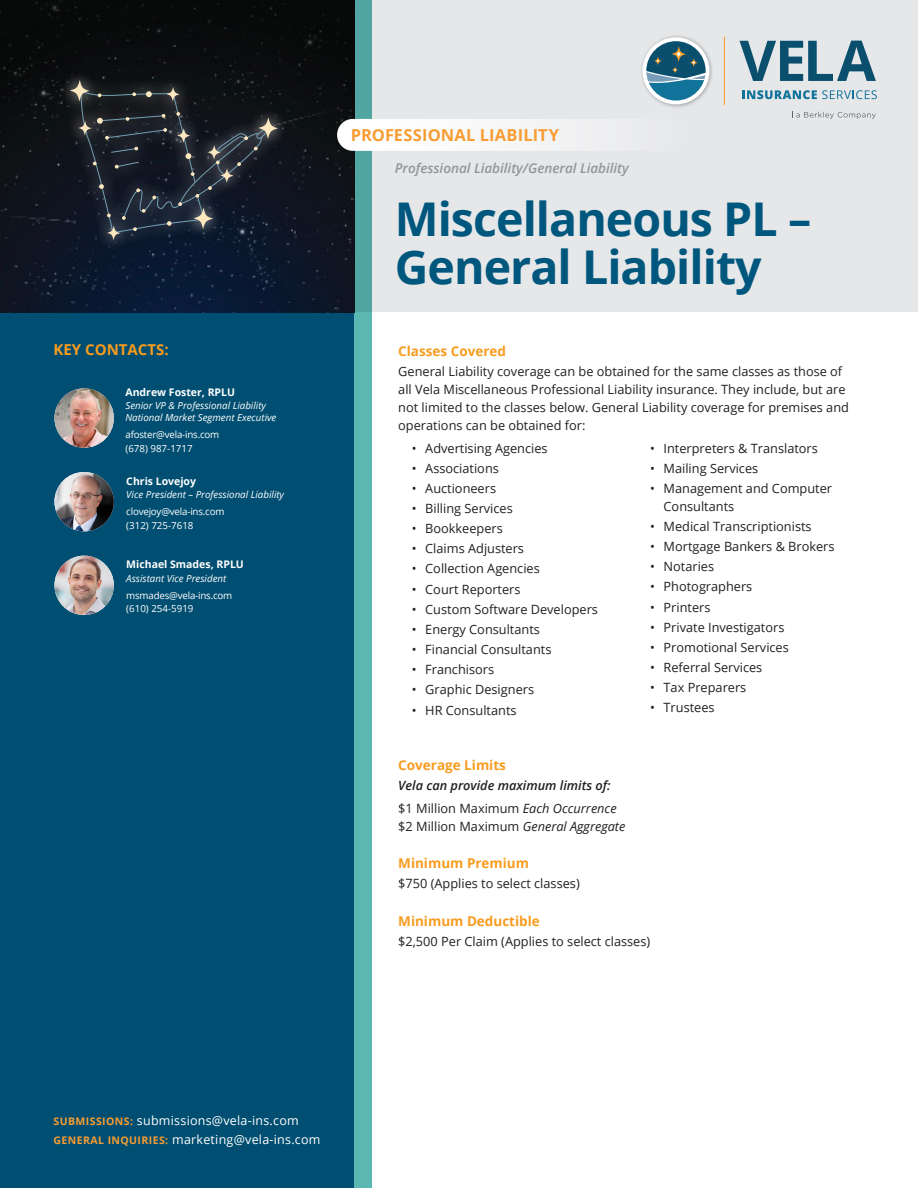
<style>
.page{position:relative;width:918px;height:1188px;background:#fff}
.page>*{position:absolute;margin:0;border:0;box-sizing:border-box;transform-origin:0 0}
.t1{font:700 46.5px "Open Sans";letter-spacing:-.02em;color:#00577e}
.t2{font:700 16.5px "Open Sans";letter-spacing:.005em;color:#f89d33}
.t3{font:700 15px "Open Sans";color:#f89c1f}
.Subheads{font:700 13.5px "Open Sans";color:#f89c1f}
.t4{font:italic 600 13.5px "Open Sans";color:#939598}
.Body_Copy___Open_San{font:12.75px/18px "Open Sans";color:#231f20}
.Body_Copy___Open_San-2{font:italic 600 12.75px "Open Sans";color:#231f20}
.t5{font:12.45px/19.2px "Open Sans";letter-spacing:.02em;color:#fff}
.t6{font:700 10.5px "Open Sans";color:#fff}
.t7{font:italic 9.75px/12px "Open Sans";color:#fff}
.t8{font:9.75px "Open Sans";letter-spacing:-.02em;color:#fff}
.t9{font:9.75px "Open Sans";color:#fff}
.s1{font-style:italic}
.s2{font-weight:700;font-size:10.5px;color:#f89d33}
</style>
<div class="page">
<div style="left:0;top:0;width:918px;height:312px;background:#e6e7e9"></div>
<div style="left:0;top:0;width:354px;height:1188px;background:#004e71"></div>
<img style="left:0;top:0;width:354px;height:312px">
<div style="left:354px;top:0;width:18px;height:1188px;background:linear-gradient(to bottom,#53a8a5,#5dbcb7)"></div>
<div style="left:59px;top:69px;width:230px;height:182px;background:#fff;opacity:.9"></div>
<svg style="left:70px;top:80px;width:208px;height:160px;background:#21262f"></svg>
<svg style="left:285px;top:54px;width:40px;height:213px;background:#0e121a"></svg>
<div style="left:337px;top:119px;width:238px;height:32px;background:#f9fafa"></div>
<hr style="left:724px;top:37px;width:1px;height:68px;background:#f89c24">
<svg style="left:739px;top:41px;width:137px;height:40px"></svg>
<svg style="left:742px;top:90px;width:135px;height:9px"></svg>
<svg style="left:792px;top:111px;width:84px;height:8px"></svg>
<img style="left:642px;top:36px;width:70px;height:71px">
<div style="left:643px;top:37px;width:66px;height:67px;background:#fff;border-radius:50%"></div>
<svg style="left:646px;top:41px;width:60px;height:60px"></svg>
<img style="left:54px;top:388px;width:60px;height:60px;border-radius:30px">
<img style="left:54px;top:472px;width:60px;height:59px;border-radius:30px">
<img style="left:54px;top:556px;width:60px;height:59px;border-radius:30px">
<p class="t3" style="left:54px;top:339px;width:117px">KEY CONTACTS:</p>
<p class="t6" style="left:125px;top:385px;width:111px">Andrew Foster, RPLU</p>
<p class="t7" style="left:125px;top:400px;width:153px">Senior VP &amp; Professional Liability<br>National Market Segment Executive</p>
<p class="t8" style="left:125px;top:428px;width:95px">afoster@vela-ins.com</p>
<p class="t9" style="left:125px;top:442px;width:69px">(678) 987-1717</p>
<p class="t6" style="left:126px;top:474px;width:71px">Chris Lovejoy</p>
<p class="t7" style="left:126px;top:488px;width:159px">Vice President – Professional Liability</p>
<p class="t8" style="left:126px;top:505px;width:100px">clovejoy@vela-ins.com</p>
<p class="t9" style="left:126px;top:519px;width:69px">(312) 725-7618</p>
<p class="t6" style="left:126px;top:557px;width:119px">Michael Smades, RPLU</p>
<p class="t7" style="left:126px;top:572px;width:101px">Assistant Vice President</p>
<p class="t8" style="left:126px;top:589px;width:108px">msmades@vela-ins.com</p>
<p class="t9" style="left:126px;top:602px;width:69px">(610) 254-5919</p>
<p class="t2" style="left:351px;top:123px;width:210px">PROFESSIONAL LIABILITY</p>
<p class="t4" style="left:395px;top:159px;width:236px">Professional Liability/General Liability</p>
<p class="t1" style="left:395px;top:186px;width:418px">Miscellaneous PL –</p>
<p class="t1" style="left:395px;top:234px;width:368px">General Liability</p>
<p class="Subheads" style="left:398px;top:342px;width:109px">Classes Covered</p>
<p class="Body_Copy___Open_San" style="left:398px;top:362px;width:452px">General Liability coverage can be obtained for the same classes as those of all Vela Miscellaneous Professional Liability insurance. They include, but are not limited to the classes below. General Liability coverage for premises and operations can be obtained for:</p>
<p class="Body_Copy___Open_San" style="left:412px;top:439px;width:137px">• Advertising Agencies</p>
<p class="Body_Copy___Open_San" style="left:412px;top:459px;width:89px">• Associations</p>
<p class="Body_Copy___Open_San" style="left:412px;top:479px;width:86px">• Auctioneers</p>
<p class="Body_Copy___Open_San" style="left:412px;top:499px;width:103px">• Billing Services</p>
<p class="Body_Copy___Open_San" style="left:412px;top:519px;width:93px">• Bookkeepers</p>
<p class="Body_Copy___Open_San" style="left:412px;top:539px;width:114px">• Claims Adjusters</p>
<p class="Body_Copy___Open_San" style="left:412px;top:560px;width:130px">• Collection Agencies</p>
<p class="Body_Copy___Open_San" style="left:412px;top:580px;width:110px">• Court Reporters</p>
<p class="Body_Copy___Open_San" style="left:412px;top:600px;width:188px">• Custom Software Developers</p>
<p class="Body_Copy___Open_San" style="left:412px;top:620px;width:130px">• Energy Consultants</p>
<p class="Body_Copy___Open_San" style="left:412px;top:640px;width:141px">• Financial Consultants</p>
<p class="Body_Copy___Open_San" style="left:412px;top:660px;width:84px">• Franchisors</p>
<p class="Body_Copy___Open_San" style="left:412px;top:680px;width:124px">• Graphic Designers</p>
<p class="Body_Copy___Open_San" style="left:412px;top:701px;width:106px">• HR Consultants</p>
<p class="Body_Copy___Open_San" style="left:650px;top:439px;width:169px">• Interpreters &amp; Translators</p>
<p class="Body_Copy___Open_San" style="left:650px;top:459px;width:110px">• Mailing Services</p>
<p class="Body_Copy___Open_San" style="left:664px;top:479px;width:170px;text-indent:-14px">• Management and Computer<br>Consultants</p>
<p class="Body_Copy___Open_San" style="left:650px;top:517px;width:163px">• Medical Transcriptionists</p>
<p class="Body_Copy___Open_San" style="left:650px;top:537px;width:186px">• Mortgage Bankers &amp; Brokers</p>
<p class="Body_Copy___Open_San" style="left:650px;top:557px;width:66px">• Notaries</p>
<p class="Body_Copy___Open_San" style="left:650px;top:578px;width:104px">• Photographers</p>
<p class="Body_Copy___Open_San" style="left:650px;top:598px;width:62px">• Printers</p>
<p class="Body_Copy___Open_San" style="left:650px;top:618px;width:136px">• Private Investigators</p>
<p class="Body_Copy___Open_San" style="left:650px;top:638px;width:140px">• Promotional Services</p>
<p class="Body_Copy___Open_San" style="left:650px;top:658px;width:114px">• Referral Services</p>
<p class="Body_Copy___Open_San" style="left:650px;top:678px;width:98px">• Tax Preparers</p>
<p class="Body_Copy___Open_San" style="left:650px;top:698px;width:66px">• Trustees</p>
<p class="Subheads" style="left:398px;top:756px;width:109px">Coverage Limits</p>
<p class="Body_Copy___Open_San-2" style="left:398px;top:777px;width:214px">Vela can provide maximum limits of:</p>
<p class="Body_Copy___Open_San" style="left:398px;top:799px;width:220px">$1 Million Maximum <span class="s1">Each Occurrence</span></p>
<p class="Body_Copy___Open_San" style="left:398px;top:817px;width:229px">$2 Million Maximum <span class="s1">General Aggregate</span></p>
<p class="Subheads" style="left:398px;top:854px;width:132px">Minimum Premium</p>
<p class="Body_Copy___Open_San" style="left:398px;top:874px;width:183px">$750 (Applies to select classes)</p>
<p class="Subheads" style="left:398px;top:911px;width:143px">Minimum Deductible</p>
<p class="Body_Copy___Open_San" style="left:398px;top:932px;width:254px">$2,500 Per Claim (Applies to select classes)</p>
<p class="t5" style="left:54px;top:1111px;width:268px"><span class="s2">SUBMISSIONS:</span> submissions@vela-ins.com<br><span class="s2">GENERAL INQUIRIES:</span> marketing@vela-ins.com</p>
</div>
